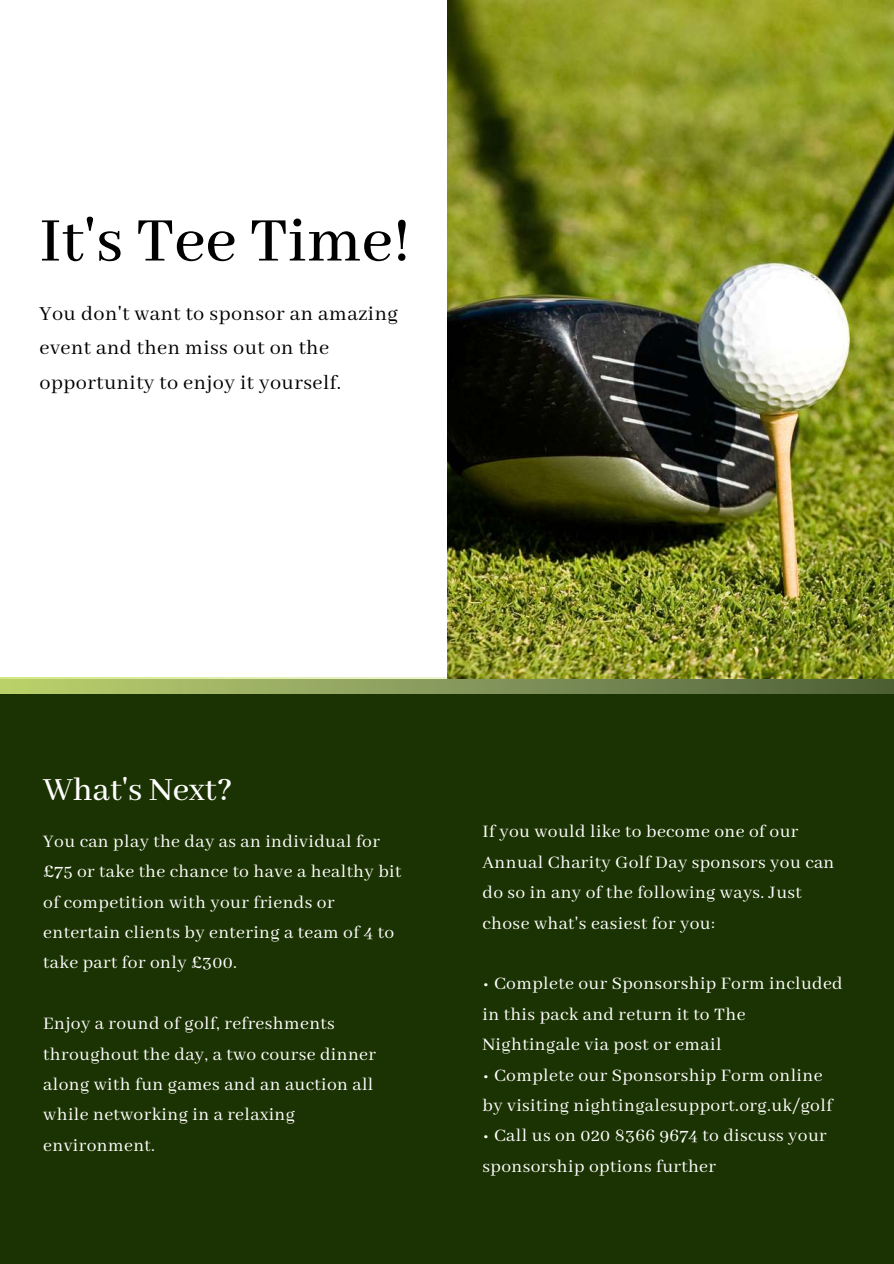
<style>
.page{position:relative;width:894px;height:1264px;background:#fff}
.page>*{position:absolute;margin:0;border:0;box-sizing:border-box;transform-origin:0 0}
.t1{font:500 68.4px "Abhaya Libre";color:#000}
.t2{font:500 36px "Abhaya Libre";color:#fff}
.t3{font:22.2px/34.7px "Abhaya Libre";letter-spacing:.02em;color:#000}
.t4{font:19.5px/30.5px "Abhaya Libre";letter-spacing:.02em;color:#fff}
</style>
<div class="page">
<div style="left:0;top:0;width:893px;height:1263px;background:#1b3302"></div>
<div style="left:0;top:0;width:447px;height:678px;background:#fff"></div>
<div style="left:0;top:677px;width:893px;height:16px;background:linear-gradient(to right,#bed373,#4e603d)"></div>
<img style="left:447px;top:0;width:446px;height:678px">
<h1 class="t1" style="left:40px;top:203px;width:372px">It's Tee Time!</h1>
<p class="t3" style="left:40px;top:297px;width:360px">You don't want to sponsor an amazing event and then miss out on the opportunity to enjoy it yourself.</p>
<h2 class="t2" style="left:43px;top:770px;width:191px">What's Next?</h2>
<p class="t4" style="left:43px;top:826px;width:359px">You can play the day as an individual for £75 or take the chance to have a healthy bit of competition with your friends or entertain clients by entering a team of 4 to take part for only £300.</p>
<p class="t4" style="left:43px;top:1009px;width:334px">Enjoy a round of golf, refreshments throughout the day, a two course dinner along with fun games and an auction all while networking in a relaxing environment.</p>
<p class="t4" style="left:482px;top:817px;width:353px">If you would like to become one of our Annual Charity Golf Day sponsors you can do so in any of the following ways. Just chose what's easiest for you:</p>
<p class="t4" style="left:482px;top:969px;width:361px">• Complete our Sponsorship Form included in this pack and return it to The<br>Nightingale via post or email</p>
<p class="t4" style="left:482px;top:1060px;width:351px">• Complete our Sponsorship Form online by visiting nightingalesupport.org.uk/golf</p>
<p class="t4" style="left:482px;top:1121px;width:345px">• Call us on 020 8366 9674 to discuss your sponsorship options further</p>
</div>
